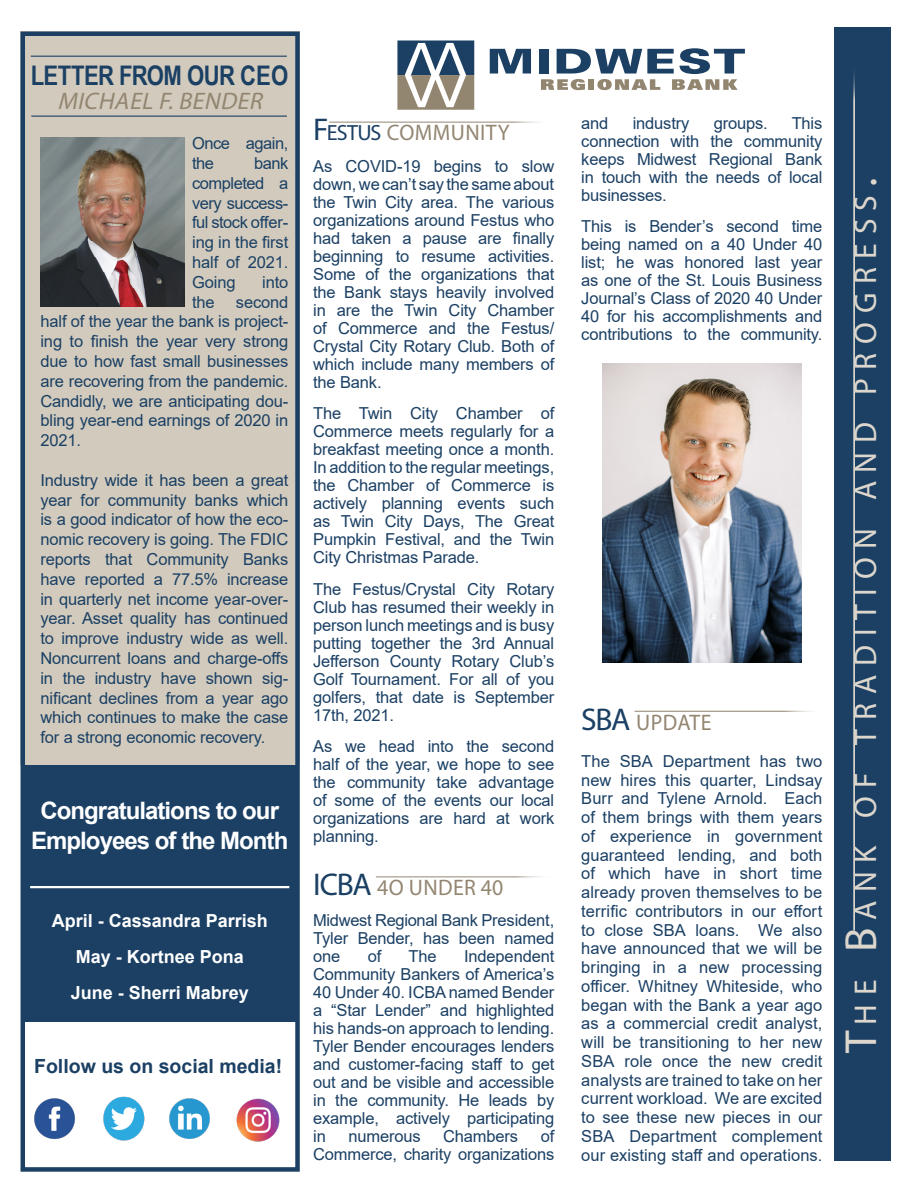
<style>
.page{position:relative;width:918px;height:1188px;background:#fff}
.page>*{position:absolute;margin:0;border:0;box-sizing:border-box;transform-origin:0 0}
.t1{font:31.65px "Myriad Pro";letter-spacing:.275em;color:#dcd6cc}
.t2{font:700 27px "Arial Narrow";letter-spacing:-.02em;color:#1b4064}
.t3{font:700 24px/30px "Arial";letter-spacing:-.04em;color:#fff;text-align:center}
.t4{font:italic 24px "Myriad Pro";color:#938671}
.t5{font:22.5px "Myriad Pro";letter-spacing:.02em;color:#938671}
.t6{font:700 19.5px "Arial";color:#1b4064}
.t7{font:700 18px "Arial";color:#fff}
.t8{font:16.5px/18px "Arial";letter-spacing:-.01em;color:#1b4064;text-align:justify}
.t9{font:16.5px/19.8px "Arial";letter-spacing:-.03em;color:#1b4064}
.s1{font-size:31.5px;color:#1b4064}
.s2{font-size:22.05px;color:#1b4064}
.s3{font-size:45.15px}
</style>
<div class="page">
<div style="left:21px;top:32px;width:279px;height:733px;background:#d2cbbd"></div>
<div style="left:834px;top:27px;width:57px;height:1134px;background:#1b4064"></div>
<hr style="left:853px;top:63px;width:2px;height:868px;background:#dcd6cc">
<img style="left:41px;top:137px;width:144px;height:170px">
<svg style="left:490px;top:49px;width:41px;height:25px"></svg>
<div style="left:539px;top:49px;width:10px;height:25px;background:#1b4064"></div>
<svg style="left:541px;top:48px;width:204px;height:42px"></svg>
<svg style="left:397px;top:40px;width:77px;height:70px"></svg>
<hr style="left:31px;top:116px;width:256px;height:1px;background:#1b4064">
<div style="left:24px;top:765px;width:271px;height:257px;background:#1b4064"></div>
<hr style="left:31px;top:56px;width:256px;height:1px;background:#1b4064">
<img style="left:34px;top:1098px;width:41px;height:42px">
<img style="left:103px;top:1096px;width:42px;height:45px">
<img style="left:169px;top:1098px;width:41px;height:41px">
<img style="left:236px;top:1098px;width:44px;height:44px">
<div style="left:21px;top:32px;width:279px;height:1140px;border:4px solid #1b4064"></div>
<img style="left:602px;top:363px;width:200px;height:300px">
<hr style="left:329px;top:122px;width:223px;height:1px;background:#938671">
<hr style="left:30px;top:886px;width:259px;height:2px;background:#fff">
<hr style="left:376px;top:876px;width:178px;height:2px;background:#938671">
<hr style="left:634px;top:711px;width:188px;height:1px;background:#938671">
<p class="t2" style="left:31px;top:55px;width:259px">LETTER FROM OUR CEO</p>
<p class="t4" style="left:57px;top:86px;width:212px">MICHAEL F.BENDER</p>
<p class="t9" style="left:192px;top:133px;width:98px">Once again, the</p>
<p class="t8" style="left:192px;top:153px;width:98px;line-height:19.8px;text-indent:62px">bank completed a very success&shy;ful stock offer&shy;ing in the first half of 2021.<br>Going</p>
<p class="t8" style="left:262px;top:273px;width:28px">into</p>
<p class="t8" style="left:40px;top:292px;width:249px;line-height:19.8px;text-indent:195px">second half of the year the bank is project&shy;ing to finish the year very strong due to how fast small businesses are recovering from the pandemic.<br>Candidly, we are anticipating dou&shy;bling year-end earnings of 2020 in 2021.</p>
<p class="t8" style="left:40px;top:470px;width:249px;line-height:19.8px">Industry wide it has been a great year for community banks which is a good indicator of how the eco&shy;nomic recovery is going. The FDIC reports that Community Banks have reported a 77.5% increase in quarterly net income year-over&shy;year. Asset quality has continued to improve industry wide as well.<br>Noncurrent loans and charge-offs in the industry have shown sig&shy;nificant declines from a year ago which continues to make the case for a strong economic recovery.</p>
<p class="t8" style="left:192px;top:293px;width:24px">the</p>
<p class="t3" style="left:31px;top:796px;width:259px">Congratulations to our<br>Employees of the Month</p>
<p class="t7" style="left:52px;top:908px;width:218px">April - Cassandra Parrish</p>
<p class="t7" style="left:76px;top:944px;width:170px">May - Kortnee Pona</p>
<p class="t7" style="left:71px;top:980px;width:180px">June - Sherri Mabrey</p>
<p class="t6" style="left:34px;top:1052px;width:250px">Follow us on social media!</p>
<p class="t5" style="left:313px;top:119px;width:198px"><span class="s1">F</span><span class="s2">ESTUS</span> COMMUNITY</p>
<p class="t8" style="left:313px;top:157px;width:243px">As COVID-19 begins to slow down, we can’t say the same about the Twin City area. The various organizations around Festus who had taken a pause are finally beginning to resume activities.<br>Some of the organizations that the Bank stays heavily involved in are the Twin City Chamber of Commerce and the Festus/ Crystal City Rotary Club. Both of which include many members of the Bank.</p>
<p class="t8" style="left:313px;top:404px;width:243px">The Twin City Chamber of Commerce meets regularly for a breakfast meeting once a month.<br>In addition to the regular meetings, the Chamber of Commerce is actively planning events such as Twin City Days, The Great Pumpkin Festival, and the Twin City Christmas Parade.</p>
<p class="t8" style="left:313px;top:580px;width:243px">The Festus/Crystal City Rotary Club has resumed their weekly in person lunch meetings and is busy putting together the 3rd Annual Jefferson County Rotary Club’s Golf Tournament. For all of you golfers, that date is September 17th, 2021.</p>
<p class="t8" style="left:313px;top:737px;width:243px">As we head into the second half of the year, we hope to see the community take advantage of some of the events our local organizations are hard at work planning.</p>
<p class="t5" style="left:313px;top:873px;width:192px"><span class="s1">ICBA</span> 4O UNDER 40</p>
<p class="t8" style="left:313px;top:911px;width:243px">Midwest Regional Bank President, Tyler Bender, has been named one</p>
<p class="t8" style="left:368px;top:947px;width:15px">of</p>
<p class="t8" style="left:409px;top:947px;width:30px">The</p>
<p class="t8" style="left:313px;top:947px;width:243px;text-indent:151px">Independent Community Bankers of America’s 40 Under 40. ICBA named Bender a “Star Lender” and highlighted his hands-on approach to lending.<br>Tyler Bender encourages lenders and customer-facing staff to get out and be visible and accessible in the community. He leads by example, actively participating in</p>
<p class="t8" style="left:313px;top:1127px;width:243px;text-align:right">of<br>Commerce, charity organizations</p>
<p class="t8" style="left:348px;top:1127px;width:74px">numerous</p>
<p class="t8" style="left:443px;top:1127px;width:76px">Chambers</p>
<p class="t8" style="left:581px;top:114px;width:243px;text-indent:210px">This connection with the community keeps Midwest Regional Bank in touch with the needs of local businesses.</p>
<p class="t8" style="left:581px;top:217px;width:243px">This is Bender’s second time being named on a 40 Under 40 list; he was honored last year as one of the St. Louis Business Journal’s Class of 2020 40 Under 40 for his accomplishments and contributions to the community.</p>
<p class="t8" style="left:581px;top:114px;width:29px">and</p>
<p class="t8" style="left:633px;top:114px;width:58px">industry</p>
<p class="t8" style="left:714px;top:114px;width:56px">groups.</p>
<p class="t5" style="left:581px;top:709px;width:132px"><span class="s1">SBA</span> UPDATE</p>
<p class="t8" style="left:581px;top:752px;width:243px;line-height:18.8px">The SBA Department has two new hires this quarter, Lindsay Burr and Tylene Arnold. Each of them brings with them years of experience in government guaranteed lending, and both of which have in short time already proven themselves to be terrific contributors in our effort to close SBA loans. We also have announced that we will be bringing in a new processing officer. Whitney Whiteside, who began with the Bank a year ago as a commercial credit analyst, will be transitioning to her new SBA role once the new credit analysts are trained to take on her current workload. We are excited to see these new pieces in our SBA Department complement our existing staff and operations.</p>
<p class="t1" style="left:846px;top:1053px;width:877px;rotate:-90deg"><span class="s3">T</span>HE <span class="s3">B</span>ANK OF TRADITION AND PROGRESS<span class="s3">.</span></p>
</div>
